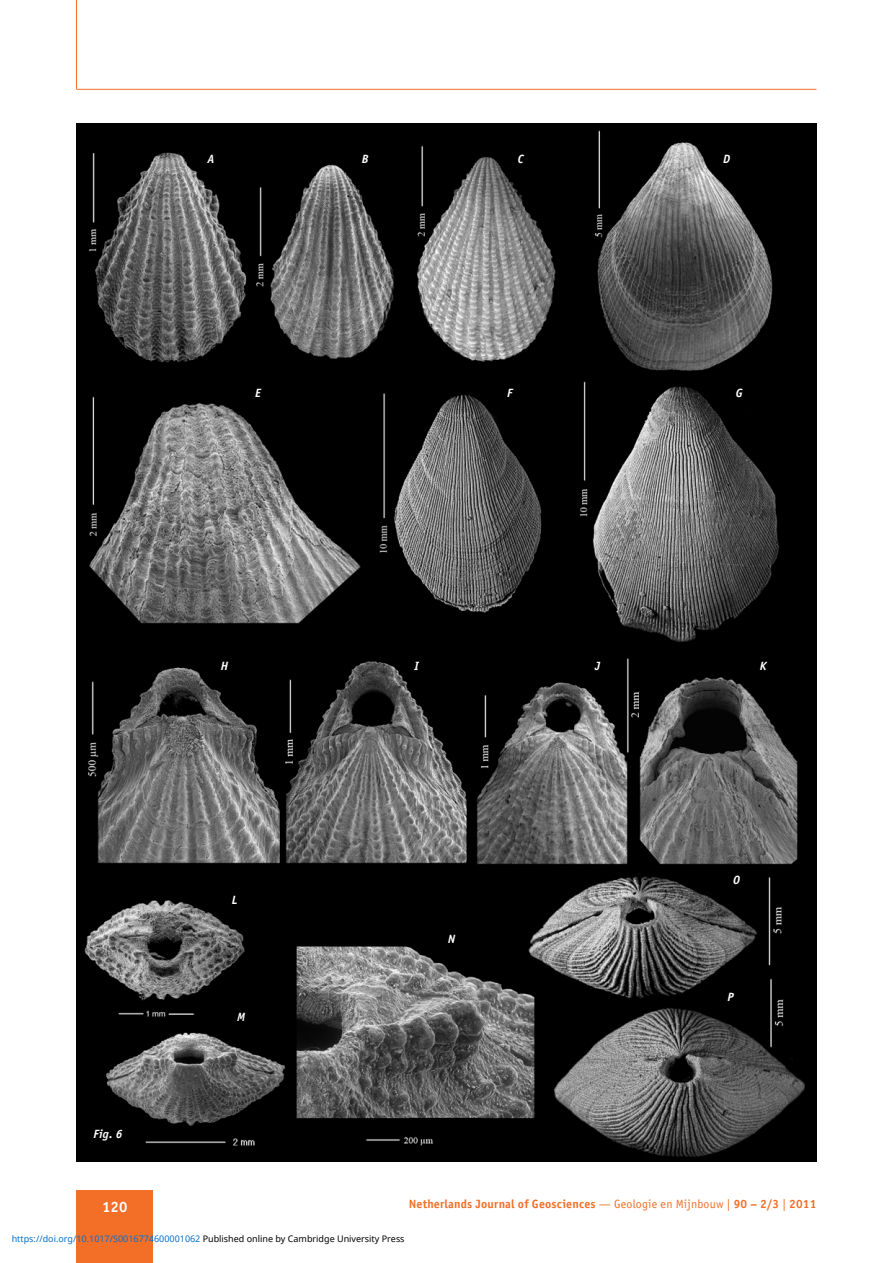
<style>
.page{position:relative;width:893px;height:1263px;background:#fff}
.page>*{position:absolute;margin:0;border:0;box-sizing:border-box;transform-origin:0 0}
.t1{font:15px "Officina Sans Bold ITC";color:#fff}
.t2{font:12px "Officina Sans Bold ITC";letter-spacing:.015em;color:#f36e26}
.t3{font:italic 12px "Officina Sans Bold ITC";color:#fff}
.t4{font:9px "Noto Sans";color:#0172cf}
.s1{font-family:"Officina Sans Book ITC"}
.s2{color:#000}
</style>
<div class="page">
<div style="left:77px;top:1191px;width:76px;height:72px;background:#f36e26"></div>
<hr style="left:77px;top:89px;width:739px;height:1px;background:#f36e26">
<hr style="left:76px;top:0;width:1px;height:89px;background:#f36e26">
<img style="left:77px;top:123px;width:739px;height:1038px">
<h2 class="t3" style="left:207px;top:154px;width:8px">A</h2>
<h2 class="t3" style="left:362px;top:155px;width:8px">B</h2>
<h2 class="t3" style="left:518px;top:155px;width:7px">C</h2>
<h2 class="t3" style="left:723px;top:155px;width:9px">D</h2>
<h2 class="t3" style="left:255px;top:388px;width:8px">E</h2>
<h2 class="t3" style="left:507px;top:388px;width:7px">F</h2>
<h2 class="t3" style="left:736px;top:388px;width:8px">G</h2>
<h2 class="t3" style="left:221px;top:661px;width:9px">H</h2>
<h2 class="t3" style="left:415px;top:661px;width:6px">I</h2>
<h2 class="t3" style="left:595px;top:661px;width:7px">J</h2>
<h2 class="t3" style="left:760px;top:661px;width:8px">K</h2>
<h2 class="t3" style="left:94px;top:1130px;width:31px">Fig. 6</h2>
<h2 class="t3" style="left:232px;top:895px;width:7px">L</h2>
<h2 class="t3" style="left:237px;top:1012px;width:10px">M</h2>
<h2 class="t3" style="left:448px;top:934px;width:9px">N</h2>
<h2 class="t3" style="left:733px;top:875px;width:8px">O</h2>
<h2 class="t3" style="left:727px;top:992px;width:8px">P</h2>
<h1 class="t1" style="left:102px;top:1201px;width:27px">120</h1>
<h2 class="t2" style="left:409px;top:1199px;width:409px">Netherlands Journal of Geosciences <span class="s1">— Geologie en Mijnbouw |</span> 90 – 2/3 <span class="s1">|</span> 2011</h2>
<p class="t4" style="left:12px;top:1232px;width:394px">https://doi.org/10.1017/S0016774600001062 <span class="s2">Published online by Cambridge University Press</span></p>
</div>
